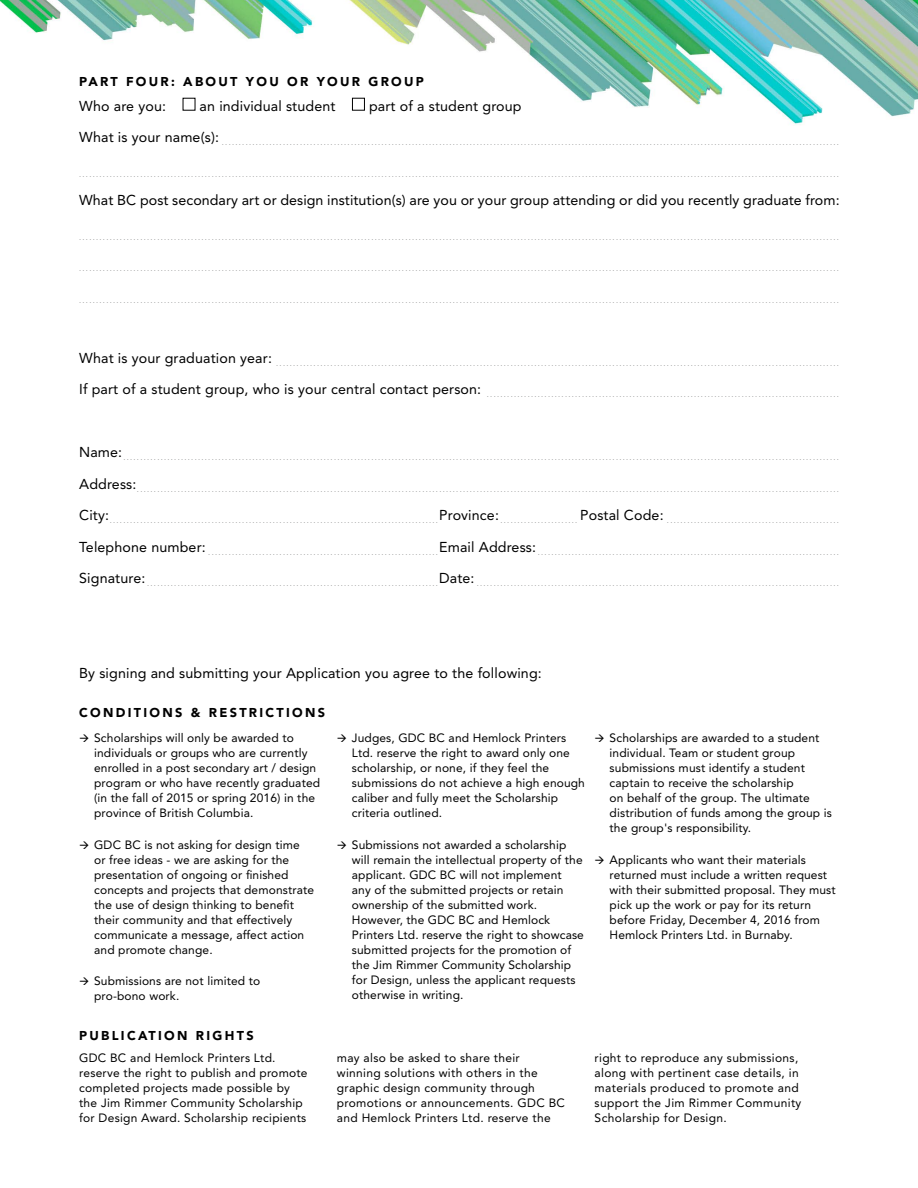
<style>
.page{position:relative;width:918px;height:1188px;background:#fff}
.page>*{position:absolute;margin:0;border:0;box-sizing:border-box;transform-origin:0 0}
.t1{font:14.25px "Avenir LT Std";letter-spacing:.01em;color:#000}
.t2{font:900 12.75px "Avenir LT Std";letter-spacing:.18em;color:#000}
.t3{font:12px/15px "Avenir LT Std";letter-spacing:.01em;color:#000}
.t4{font:12px/15px "Avenir LT Std";letter-spacing:.03em;color:#000}
.t5{font:7.5px "Avenir LT Std";color:#8a8c8c}
</style>
<div class="page">
<img style="left:0;top:0;width:918px;height:125px">
<div style="left:352px;top:98px;width:13px;height:13px;border:1px solid #000"></div>
<h2 class="t2" style="left:79px;top:74px;width:346px">PART FOUR: ABOUT YOU OR YOUR GROUP</h2>
<h1 class="t1" style="left:79px;top:97px;width:88px">Who are you:</h1>
<h1 class="t1" style="left:200px;top:97px;width:137px">an individual student</h1>
<h1 class="t1" style="left:369px;top:97px;width:154px">part of a student group</h1>
<p class="t5" style="left:79px;top:138px;width:761px"><sup>What</sup> <sup>is</sup> <sup>your</sup> <sup>name(s):</sup> ......................................................................................................................................................................................</p>
<p class="t5" style="left:79px;top:170px;width:761px">................................................................................................................................................................................................................................</p>
<h1 class="t1" style="left:79px;top:192px;width:762px">What BC post secondary art or design institution(s) are you or your group attending or did you recently graduate from:</h1>
<p class="t5" style="left:79px;top:233px;width:761px">................................................................................................................................................................................................................................</p>
<p class="t5" style="left:79px;top:264px;width:761px">................................................................................................................................................................................................................................</p>
<p class="t5" style="left:79px;top:296px;width:761px">................................................................................................................................................................................................................................</p>
<p class="t5" style="left:79px;top:359px;width:761px"><sup>What</sup> <sup>is</sup> <sup>your</sup> <sup>graduation</sup> <sup>year:</sup> ......................................................................................................................................................................</p>
<p class="t5" style="left:79px;top:390px;width:761px"><sup>If</sup> <sup>part</sup> <sup>of</sup> <sup>a</sup> <sup>student</sup> <sup>group,</sup> <sup>who</sup> <sup>is</sup> <sup>your</sup> <sup>central</sup> <sup>contact</sup> <sup>person:</sup> ........................................................................................................</p>
<p class="t5" style="left:79px;top:453px;width:761px"><sup>Name:</sup>...................................................................................................................................................................................................................</p>
<p class="t5" style="left:79px;top:485px;width:761px"><sup>Address:</sup>...............................................................................................................................................................................................................</p>
<p class="t5" style="left:79px;top:516px;width:761px"><sup>City:</sup>.................................................................................................<sup>Province:</sup>....................... <sup>Postal</sup> <sup>Code:</sup> ...................................................</p>
<p class="t5" style="left:79px;top:548px;width:761px"><sup>Telephone</sup> <sup>number:</sup> ....................................................................<sup>Email</sup> <sup>Address:</sup>.........................................................................................</p>
<p class="t5" style="left:79px;top:579px;width:761px"><sup>Signature:</sup>......................................................................................<sup>Date:</sup>...........................................................................................................</p>
<h1 class="t1" style="left:79px;top:664px;width:464px">By signing and submitting your Application you agree to the following:</h1>
<h2 class="t2" style="left:79px;top:705px;width:248px">CONDITIONS &amp; RESTRICTIONS</h2>
<h3 class="t3" style="left:94px;top:731px;width:227px;text-indent:-15px">→ Scholarships will only be awarded to individuals or groups who are currently enrolled in a post secondary art / design program or who have recently graduated (in the fall of 2015 or spring 2016) in the province of British Columbia.</h3>
<p class="t3" style="left:94px;top:837px;width:221px;text-indent:-15px">→ GDC BC is not asking for design time or free ideas - we are asking for the presentation of ongoing or finished concepts and projects that demonstrate the use of design thinking to benefit their community and that effectively communicate a message, affect action and promote change.</p>
<h3 class="t3" style="left:94px;top:974px;width:167px;text-indent:-15px">→ Submissions are not limited to pro-bono work.</h3>
<h3 class="t3" style="left:352px;top:731px;width:235px;text-indent:-15px">→ Judges, GDC BC and Hemlock Printers Ltd. reserve the right to award only one scholarship, or none, if they feel the submissions do not achieve a high enough caliber and fully meet the Scholarship criteria outlined.</h3>
<p class="t3" style="left:352px;top:837px;width:234px;text-indent:-15px">→ Submissions not awarded a scholarship will remain the intellectual property of the applicant. GDC BC will not implement<br>any of the submitted projects or retain ownership of the submitted work.<br>However, the GDC BC and Hemlock Printers Ltd. reserve the right to showcase submitted projects for the promotion of the Jim Rimmer Community Scholarship for Design, unless the applicant requests otherwise in writing.</p>
<p class="t3" style="left:610px;top:731px;width:224px;text-indent:-15px">→ Scholarships are awarded to a student individual. Team or student group submissions must identify a student captain to receive the scholarship<br>on behalf of the group. The ultimate distribution of funds among the group is the group's responsibility.</p>
<h3 class="t3" style="left:610px;top:852px;width:228px;text-indent:-15px">→ Applicants who want their materials returned must include a written request with their submitted proposal. They must pick up the work or pay for its return before Friday, December 4, 2016 from Hemlock Printers Ltd. in Burnaby.</h3>
<h2 class="t2" style="left:79px;top:1028px;width:176px">PUBLICATION RIGHTS</h2>
<h3 class="t3" style="left:79px;top:1050px;width:230px">GDC BC and Hemlock Printers Ltd. reserve the right to publish and promote completed projects made possible by the Jim Rimmer Community Scholarship for Design Award. Scholarship recipients</h3>
<h3 class="t3" style="left:337px;top:1050px;width:230px">may also be asked to share their winning solutions with others in the graphic design community through promotions or announcements. GDC BC and Hemlock Printers Ltd. reserve the</h3>
<h3 class="t4" style="left:595px;top:1050px;width:208px">right to reproduce any submissions, along with pertinent case details, in materials produced to promote and support the Jim Rimmer Community Scholarship for Design.</h3>
</div>
